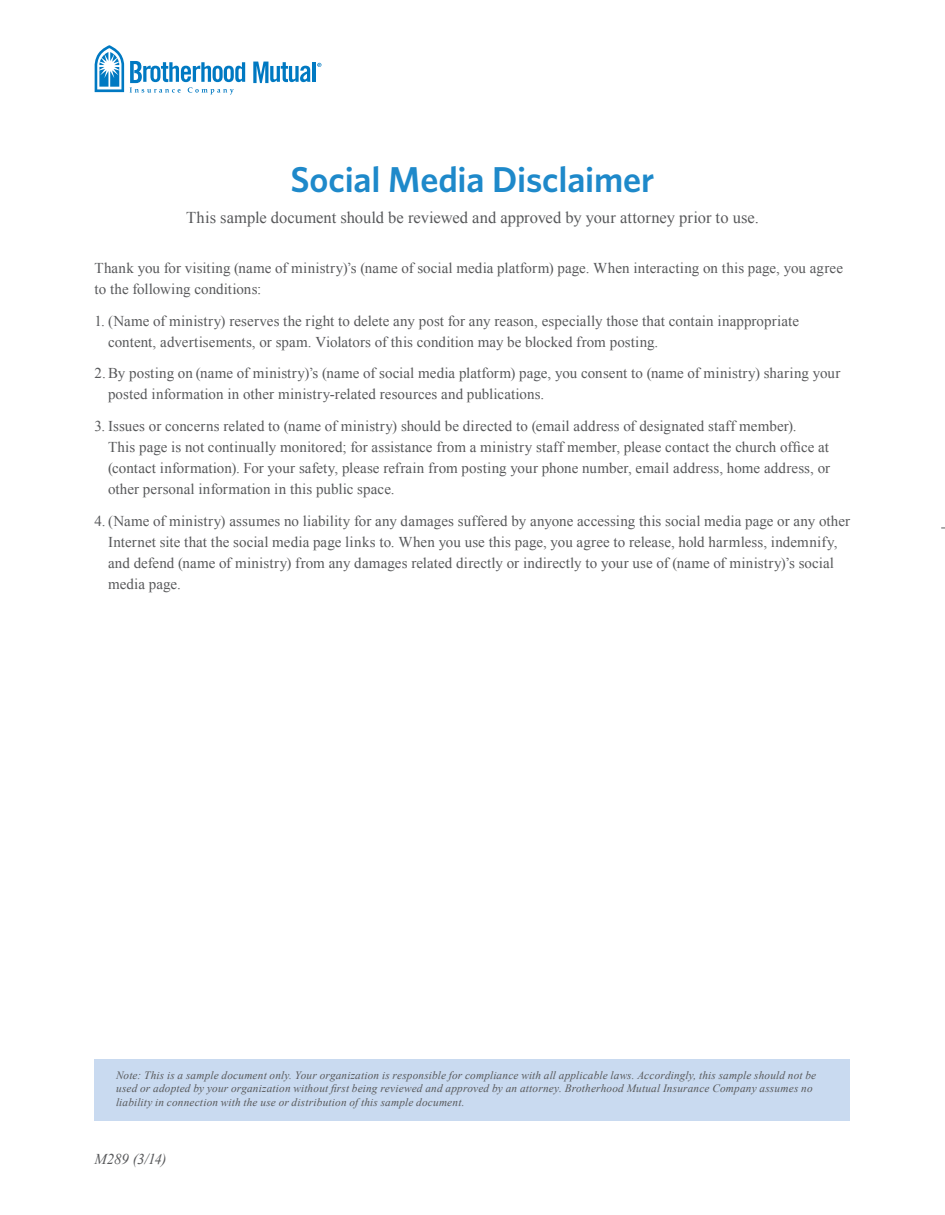
<style>
.page{position:relative;width:945px;height:1215px;background:#fff}
.page>*{position:absolute;margin:0;border:0;box-sizing:border-box;transform-origin:0 0}
.Sample_Form_Headline{font:600 36px "Whitney";letter-spacing:-.005em;color:#1e89ca}
.Sample_Form_Headline-2{font:16.5px "Times New Roman";color:#57585a}
.sample_form_text{font:15px/21px "Times New Roman";letter-spacing:.005em;color:#57585a}
.sample_form_text-2{font:italic 15px "Times New Roman";letter-spacing:-.01em;color:#57585a}
.endnotes{font:italic 11.25px/13.5px "Times New Roman";letter-spacing:.015em;color:#57585a}
</style>
<div class="page">
<div style="left:94px;top:1059px;width:756px;height:61px;background:#c9daf0"></div>
<hr style="left:312px;top:62px;width:3px;height:20px;background:#0079c2">
<svg style="left:253px;top:62px;width:57px;height:21px"></svg>
<svg style="left:130px;top:61px;width:115px;height:33px"></svg>
<svg style="left:94px;top:45px;width:30px;height:47px"></svg>
<svg style="left:317px;top:63px;width:4px;height:4px"></svg>
<p class="Sample_Form_Headline" style="left:290px;top:158px;width:366px">Social Media Disclaimer</p>
<p class="Sample_Form_Headline-2" style="left:186px;top:206px;width:574px">This sample document should be reviewed and approved by your attorney prior to use.</p>
<p class="sample_form_text" style="left:94px;top:257px;width:750px">Thank you for visiting (name of ministry)’s (name of social media platform) page. When interacting on this page, you agree to the following conditions:</p>
<p class="sample_form_text" style="left:108px;top:310px;width:693px;text-indent:-14px">1. (Name of ministry) reserves the right to delete any post for any reason, especially those that contain inappropriate content, advertisements, or spam. Violators of this condition may be blocked from posting.</p>
<p class="sample_form_text" style="left:108px;top:363px;width:734px;text-indent:-14px">2.By posting on (name of ministry)’s (name of social media platform) page, you consent to (name of ministry) sharing your posted information in other ministry-related resources and publications.</p>
<p class="sample_form_text" style="left:108px;top:416px;width:724px;text-indent:-14px">3. Issues or concerns related to (name of ministry) should be directed to (email address of designated staff member).<br>This page is not continually monitored; for assistance from a ministry staff member, please contact the church office at (contact information). For your safety, please refrain from posting your phone number, email address, home address, or other personal information in this public space.</p>
<p class="sample_form_text" style="left:108px;top:510px;width:744px;text-indent:-14px">4. (Name of ministry) assumes no liability for any damages suffered by anyone accessing this social media page or any other Internet site that the social media page links to. When you use this page, you agree to release, hold harmless, indemnify, and defend (name of ministry) from any damages related directly or indirectly to your use of (name of ministry)’s social media page.</p>
<p class="endnotes" style="left:116px;top:1068px;width:702px">Note: This is a sample document only. Your organization is responsible for compliance with all applicable laws. Accordingly, this sample should not be used or adopted by your organization without first being reviewed and approved by an attorney. Brotherhood Mutual Insurance Company assumes no liability in connection with the use or distribution of this sample document.</p>
<p class="sample_form_text-2" style="left:94px;top:1149px;width:74px">M289 (3/14)</p>
</div>
